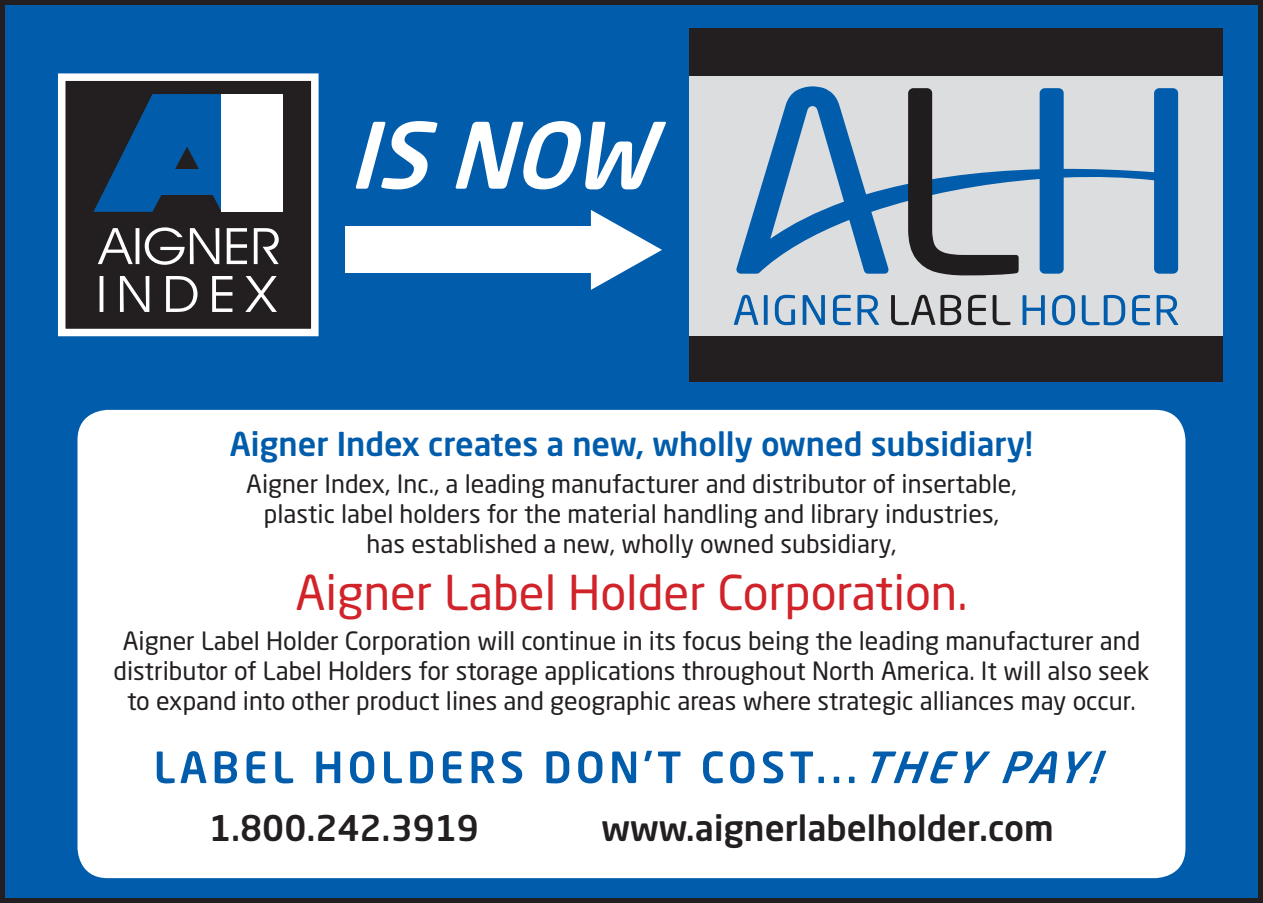
<style>
.page{position:relative;width:1263px;height:903px;background:#fff}
.page>*{position:absolute;margin:0;border:0;box-sizing:border-box;transform-origin:0 0}
.t1{font:47.5px "Neo Sans Std";color:#d1232a}
.t2{font:500 35px "Neo Sans Std";color:#231f20}
.t3{font:500 32.5px "Neo Sans Std";color:#015dab}
.t4{font:25px "Neo Sans Std";color:#231f20}
</style>
<div class="page">
<div style="left:2px;top:2px;width:1258px;height:898px;background:#015dab"></div>
<div style="left:0;top:0;width:1262px;height:903px;border:5px solid #231f20"></div>
<div style="left:77px;top:410px;width:1108px;height:468px;background:#fff;border-radius:30px"></div>
<div style="left:62px;top:77px;width:253px;height:255px;background:#231f20"></div>
<div style="left:58px;top:73px;width:260px;height:263px;border:8px solid #fff"></div>
<svg style="left:93px;top:94px;width:129px;height:118px"></svg>
<div style="left:222px;top:94px;width:61px;height:118px;background:#fff"></div>
<svg style="left:100px;top:276px;width:177px;height:36px"></svg>
<svg style="left:98px;top:227px;width:181px;height:38px"></svg>
<svg style="left:355px;top:121px;width:311px;height:68px"></svg>
<div style="left:689px;top:76px;width:533px;height:260px;background:#dcdddf"></div>
<div style="left:689px;top:28px;width:533px;height:48px;background:#231f20"></div>
<div style="left:689px;top:336px;width:533px;height:45px;background:#231f20"></div>
<svg style="left:891px;top:295px;width:70px;height:30px"></svg>
<svg style="left:968px;top:295px;width:18px;height:30px"></svg>
<svg style="left:992px;top:295px;width:18px;height:30px"></svg>
<svg style="left:734px;top:295px;width:24px;height:30px"></svg>
<svg style="left:764px;top:295px;width:3px;height:30px"></svg>
<svg style="left:775px;top:295px;width:20px;height:30px"></svg>
<svg style="left:802px;top:295px;width:23px;height:30px"></svg>
<svg style="left:833px;top:295px;width:17px;height:30px"></svg>
<svg style="left:857px;top:295px;width:22px;height:30px"></svg>
<svg style="left:1022px;top:295px;width:22px;height:30px"></svg>
<svg style="left:1052px;top:295px;width:23px;height:30px"></svg>
<svg style="left:1081px;top:295px;width:44px;height:30px"></svg>
<svg style="left:1132px;top:295px;width:17px;height:30px"></svg>
<svg style="left:1156px;top:295px;width:22px;height:30px"></svg>
<svg style="left:736px;top:86px;width:442px;height:188px"></svg>
<svg style="left:908px;top:88px;width:110px;height:187px"></svg>
<div style="left:346px;top:227px;width:245px;height:46px;background:#fff"></div>
<svg style="left:591px;top:210px;width:71px;height:80px"></svg>
<svg style="left:157px;top:750px;width:949px;height:33px"></svg>
<p class="t3" style="left:230px;top:423px;width:805px">Aigner Index creates a new, wholly owned subsidiary!</p>
<p class="t4" style="left:246px;top:469px;width:772px">Aigner Index, Inc., a leading manufacturer and distributor of insertable,</p>
<p class="t4" style="left:264px;top:499px;width:736px">plastic label holders for the material handling and library industries,</p>
<p class="t4" style="left:366px;top:529px;width:531px">has established a new, wholly owned subsidiary,</p>
<p class="t1" style="left:295px;top:564px;width:673px">Aigner Label Holder Corporation.</p>
<p class="t4" style="left:123px;top:626px;width:1019px">Aigner Label Holder Corporation will continue in its focus being the leading manufacturer and</p>
<p class="t4" style="left:114px;top:656px;width:1037px">distributor of Label Holders for storage applications throughout North America. It will also seek</p>
<p class="t4" style="left:127px;top:686px;width:1010px">to expand into other product lines and geographic areas where strategic alliances may occur.</p>
<p class="t2" style="left:209px;top:805px;width:271px">1.800.242.3919</p>
<p class="t2" style="left:601px;top:805px;width:454px">www.aignerlabelholder.com</p>
</div>
